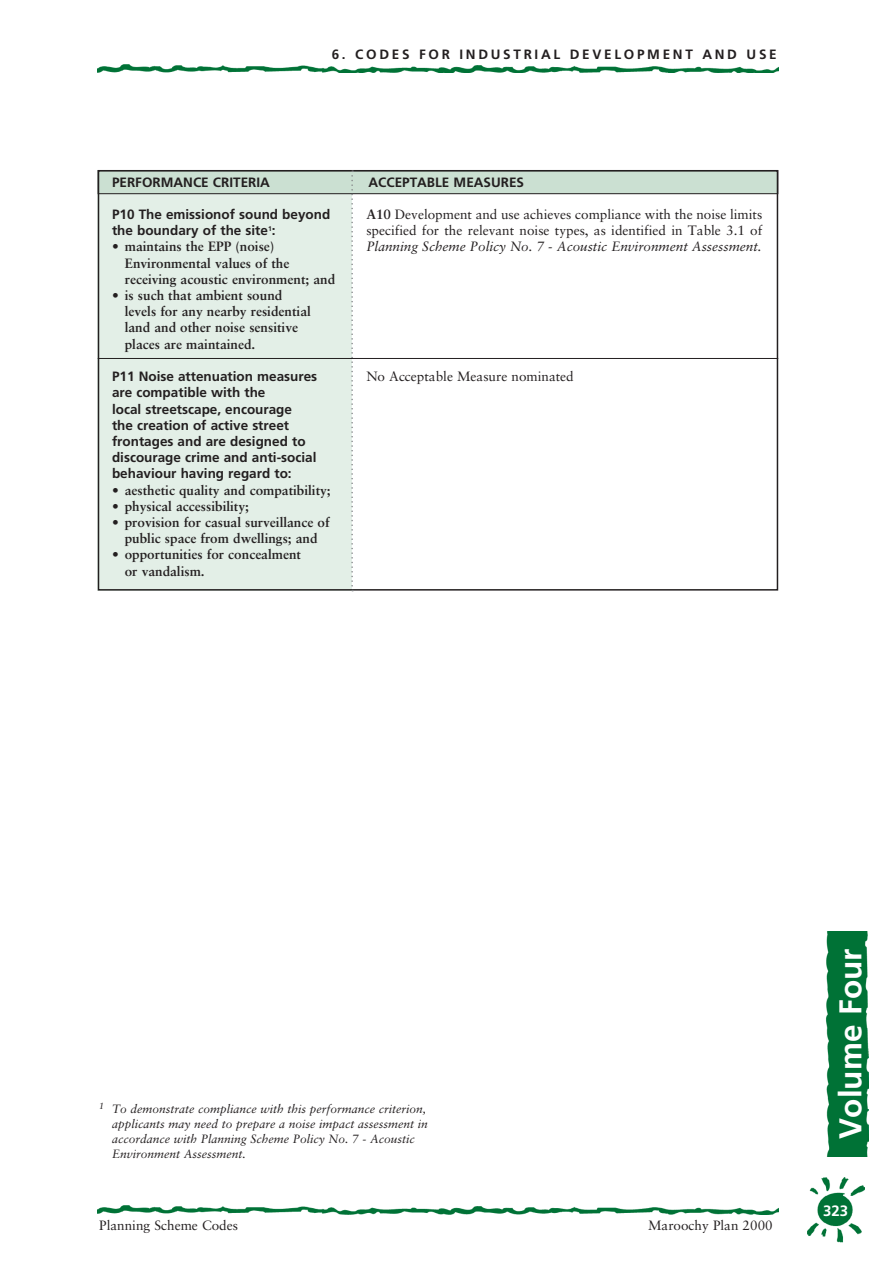
<style>
.page{position:relative;width:893px;height:1263px;background:#fff}
.page>*{position:absolute;margin:0;border:0;box-sizing:border-box;transform-origin:0 0}
.t1{font:700 31.5px "Frutiger";color:#fff}
.t2{font:700 15px "Frutiger";color:#fff}
.t3{font:700 13.5px/16.2px "Sabon";color:#231f20}
.t4{font:700 13.5px/16.2px "Frutiger";color:#231f20}
.t5{font:13.5px/16.2px "Sabon";color:#231f20}
.t6{font:italic 13.5px "Sabon";color:#231f20}
.t7{font:700 13.5px "Frutiger";letter-spacing:.2em;color:#231f20}
.t8{font:italic 12px/15px "Sabon";color:#231f20}
.s1{font-weight:700}
</style>
<div class="page">
<img style="left:807px;top:1177px;width:58px;height:65px">
<img style="left:98px;top:1205px;width:680px;height:9px">
<img style="left:98px;top:64px;width:680px;height:9px">
<img style="left:826px;top:931px;width:42px;height:225px">
<div style="left:98px;top:170px;width:254px;height:421px;background:#e3efe7"></div>
<div style="left:98px;top:170px;width:680px;height:24px;background:#cbe0d2"></div>
<div style="left:98px;top:170px;width:680px;height:24px;border:1px solid #231f20"></div>
<div style="left:98px;top:170px;width:680px;height:421px;border:2px solid #231f20"></div>
<svg style="left:351px;top:171px;width:2px;height:420px"></svg>
<hr style="left:98px;top:358px;width:680px;height:1px;background:#231f20">
<p class="t7" style="left:332px;top:46px;width:446px">6. CODES FOR INDUSTRIAL DEVELOPMENT AND USE</p>
<p class="t4" style="left:112px;top:174px;width:159px">PERFORMANCE CRITERIA</p>
<p class="t4" style="left:368px;top:174px;width:157px">ACCEPTABLE MEASURES</p>
<p class="t4" style="left:112px;top:206px;width:220px">P10 The emissionof sound beyond the boundary of the site<sup>1</sup>:</p>
<p class="t3" style="left:125px;top:238px;width:212px;text-indent:-13px">• maintains the EPP (noise)<br>Environmental values of the receiving acoustic environment; and</p>
<p class="t3" style="left:125px;top:287px;width:188px;text-indent:-13px">• is such that ambient sound levels for any nearby residential land and other noise sensitive places are maintained.</p>
<p class="t5" style="left:366px;top:206px;width:397px"><span class="s1">A10</span> Development and use achieves compliance with the noise limits specified for the relevant noise types, as identified in Table 3.1 of</p>
<p class="t6" style="left:366px;top:239px;width:397px">Planning Scheme Policy No. 7 - Acoustic Environment Assessment.</p>
<p class="t4" style="left:112px;top:368px;width:207px">P11 Noise attenuation measures are compatible with the<br>local streetscape, encourage<br>the creation of active street frontages and are designed to discourage crime and anti-social behaviour having regard to:</p>
<p class="t3" style="left:112px;top:481px;width:220px">• aesthetic quality and compatibility;</p>
<p class="t3" style="left:112px;top:498px;width:138px">• physical accessibility;</p>
<p class="t3" style="left:112px;top:514px;width:219px;text-align:center">• provision for casual surveillance of public space from dwellings; and</p>
<p class="t3" style="left:125px;top:546px;width:178px;text-indent:-13px">• opportunities for concealment or vandalism.</p>
<p class="t5" style="left:366px;top:368px;width:209px">No Acceptable Measure nominated</p>
<p class="t8" style="left:112px;top:1101px;width:317px;text-indent:-13px"><sup>1</sup> To demonstrate compliance with this performance criterion, applicants may need to prepare a noise impact assessment in accordance with Planning Scheme Policy No. 7 - Acoustic Environment Assessment.</p>
<p class="t5" style="left:99px;top:1217px;width:140px">Planning Scheme Codes</p>
<p class="t5" style="left:648px;top:1217px;width:126px">Maroochy Plan 2000</p>
<h1 class="t1" style="left:832px;top:1139px;width:191px;rotate:-90deg">Volume Four</h1>
<p class="t2" style="left:823px;top:1202px;width:27px">323</p>
</div>
